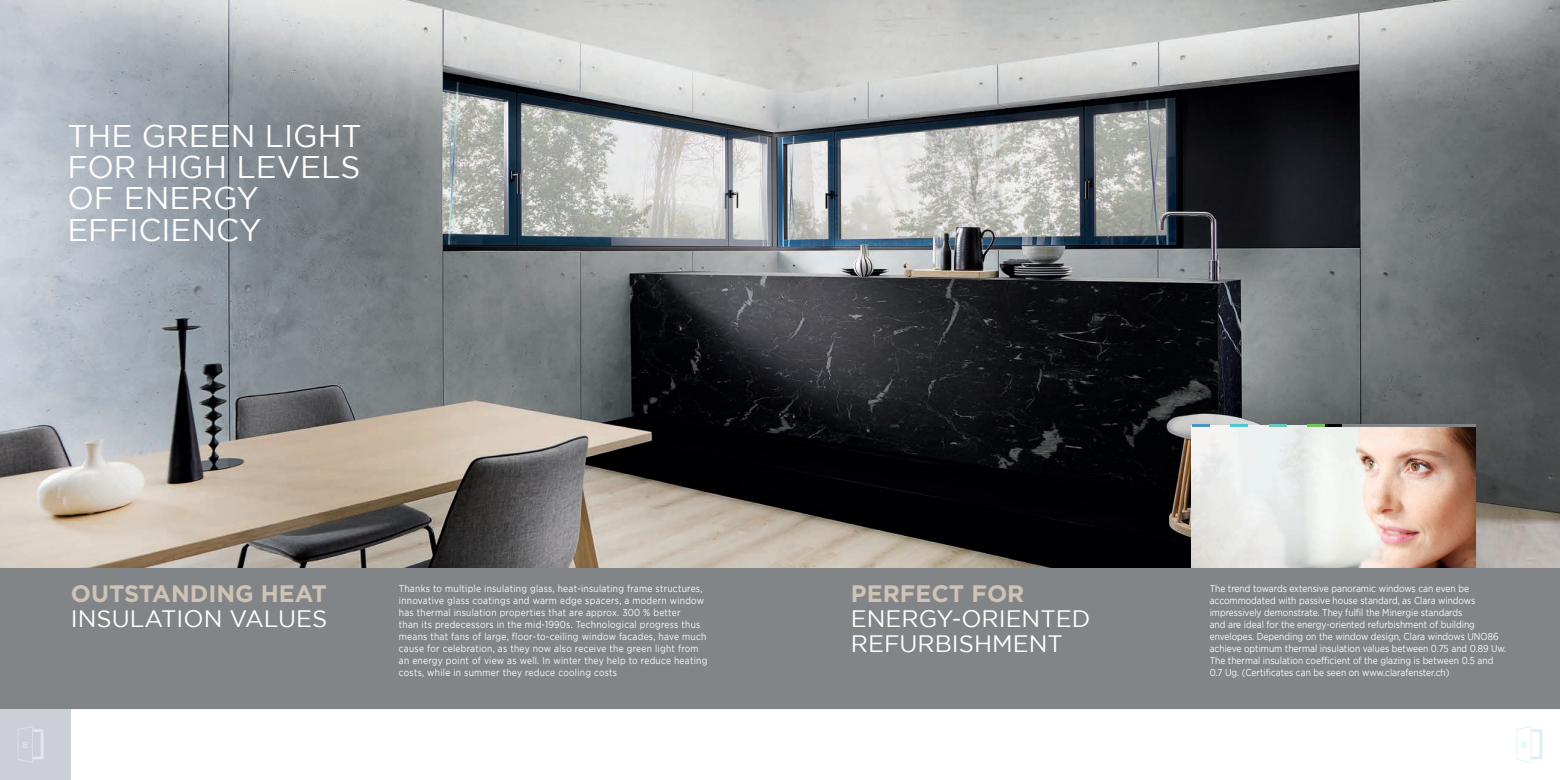
<style>
.page{position:relative;width:1560px;height:780px;background:#fff}
.page>*{position:absolute;margin:0;border:0;box-sizing:border-box;transform-origin:0 0}
.t1{font:31.25px/31.2px "Gotham";color:#fff}
.t2{font:23.75px/25px "Gotham";color:#fff}
.t3{font:700 23.75px "Gotham";color:#cfc3b6}
.t4{font:10px/12px "Gotham";letter-spacing:.03em;color:#fff;scale:.85 1}
.t5{font:10px/12px "Gotham";letter-spacing:.005em;color:#fff;scale:.85 1}
.t6{font:500 8.75px "Gotham";color:#e5e6ea}
.t7{font:500 8.75px "Gotham";color:#d8f0f7}
</style>
<div class="page">
<div style="left:0;top:567px;width:1559px;height:142px;background:#818588"></div>
<img style="left:0;top:0;width:1559px;height:567px">
<img style="left:1191px;top:425px;width:284px;height:142px">
<div style="left:0;top:709px;width:71px;height:71px;background:#cdcfd8"></div>
<svg style="left:1516px;top:726px;width:25px;height:36px"></svg>
<svg style="left:18px;top:727px;width:25px;height:35px"></svg>
<svg style="left:1191px;top:424px;width:18px;height:2px"></svg>
<svg style="left:1230px;top:424px;width:17px;height:2px"></svg>
<svg style="left:1268px;top:424px;width:18px;height:2px"></svg>
<svg style="left:1306px;top:424px;width:35px;height:2px"></svg>
<hr style="left:1341px;top:424px;width:134px;height:2px;background:#818588">
<h1 class="t1" style="left:67px;top:120px;width:296px">THE GREEN LIGHT<br>FOR HIGH LEVELS<br>OF ENERGY<br>EFFICIENCY</h1>
<h2 class="t3" style="left:71px;top:580px;width:257px">OUTSTANDING HEAT</h2>
<h2 class="t2" style="left:71px;top:606px;width:258px">INSULATION VALUES</h2>
<p class="t4" style="left:399px;top:582px;width:364px">Thanks to multiple insulating glass, heat-insulating frame structures, innovative glass coatings and warm edge spacers, a modern window has thermal insulation properties that are approx. 300 % better<br>than its predecessors in the mid-1990s. Technological progress thus means that fans of large, floor-to-ceiling window facades, have much cause for celebration, as they now also receive the green light from an energy point of view as well. In winter they help to reduce heating costs, while in summer they reduce cooling costs</p>
<p class="t5" style="left:1209px;top:582px;width:350px">The trend towards extensive panoramic windows can even be accommodated with passive house standard, as Clara windows impressively demonstrate. They fulfil the Minergie standards<br>and are ideal for the energy-oriented refurbishment of building envelopes. Depending on the window design, Clara windows UNO86 achieve optimum thermal insulation values between 0.75 and 0.89 Uw.<br>The thermal insulation coefficient of the glazing is between 0.5 and 0.7 Ug. (Certificates can be seen on www.clarafenster.ch)</p>
<h2 class="t3" style="left:850px;top:580px;width:175px">PERFECT FOR</h2>
<h2 class="t2" style="left:850px;top:606px;width:241px">ENERGY-ORIENTED<br>REFURBISHMENT</h2>
<p class="t6" style="left:22px;top:740px;width:7px">8</p>
<p class="t7" style="left:1520px;top:740px;width:7px">9</p>
</div>
